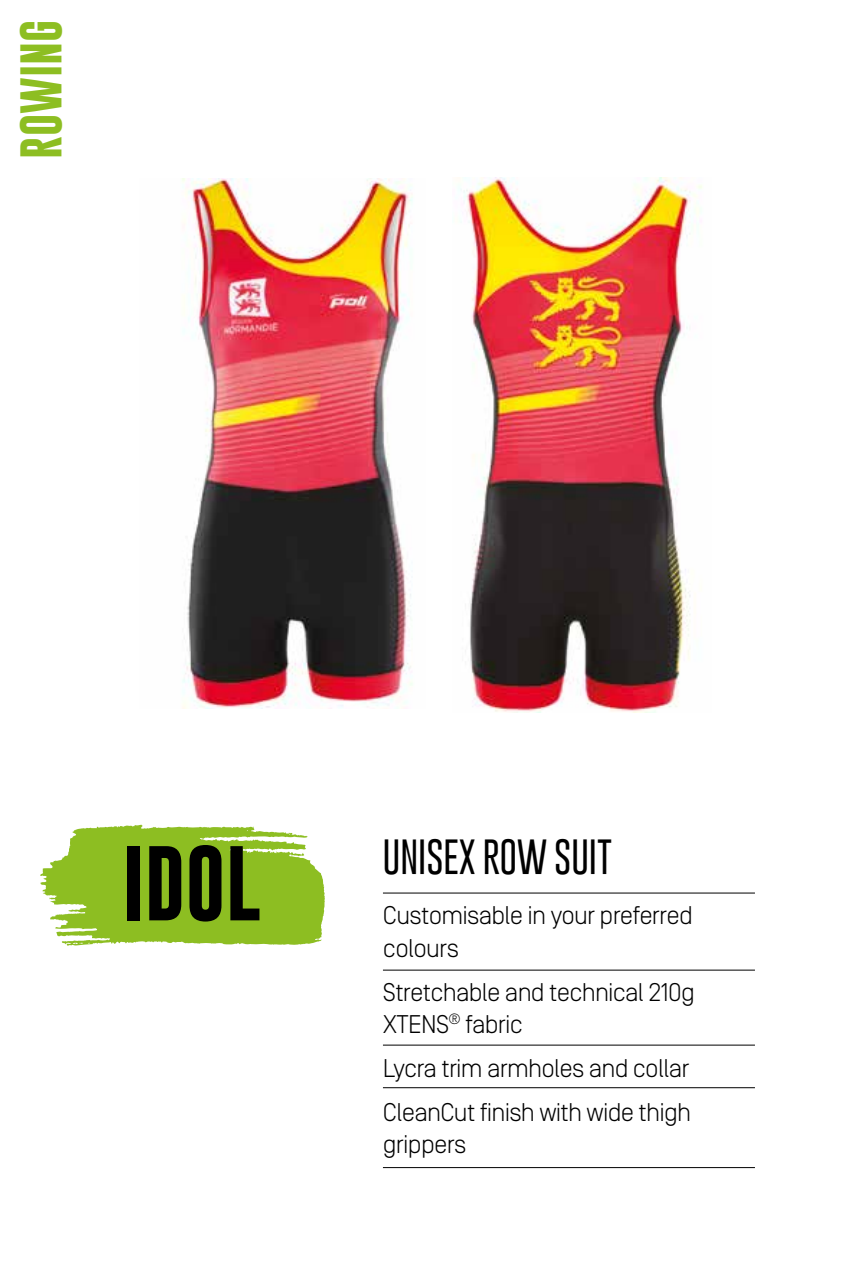
<style>
.page{position:relative;width:851px;height:1276px;background:#fff}
.page>*{position:absolute;margin:0;border:0;box-sizing:border-box;transform-origin:0 0}
.t1{font:700 75.9px "Gobold";color:#000}
.t2{font:700 42px "Gobold";color:#8dbe22}
.t3{font:100 36px "Gobold";color:#000}
.t4{font:300 25.5px/32.4px "Simplon Norm";letter-spacing:-.03em;color:#000}
</style>
<div class="page">
<img style="left:458px;top:177px;width:244px;height:535px">
<img style="left:182px;top:178px;width:231px;height:530px">
<hr style="left:383px;top:969px;width:371px;height:1px;background:#000">
<hr style="left:383px;top:892px;width:371px;height:1px;background:#000">
<hr style="left:383px;top:1044px;width:371px;height:1px;background:#000">
<hr style="left:383px;top:1087px;width:371px;height:1px;background:#000">
<hr style="left:383px;top:1167px;width:371px;height:1px;background:#000">
<svg style="left:40px;top:824px;width:285px;height:122px"></svg>
<h2 class="t2" style="left:14px;top:159px;width:141px;rotate:-90deg">ROWING</h2>
<h1 class="t1" style="left:122px;top:834px;width:140px">IDOL</h1>
<h3 class="t3" style="left:383px;top:833px;width:230px">UNISEX ROW SUIT</h3>
<p class="t4" style="left:383px;top:899px;width:311px">Customisable in your preferred colours</p>
<p class="t4" style="left:383px;top:976px;width:313px">Stretchable and technical 210g<br>XTENS<sup>®</sup> fabric</p>
<p class="t4" style="left:383px;top:1046px;width:309px;line-height:43.8px">Lycra trim armholes and collar<br>CleanCut finish with wide thigh</p>
<p class="t4" style="left:383px;top:1128px;width:85px">grippers</p>
</div>
